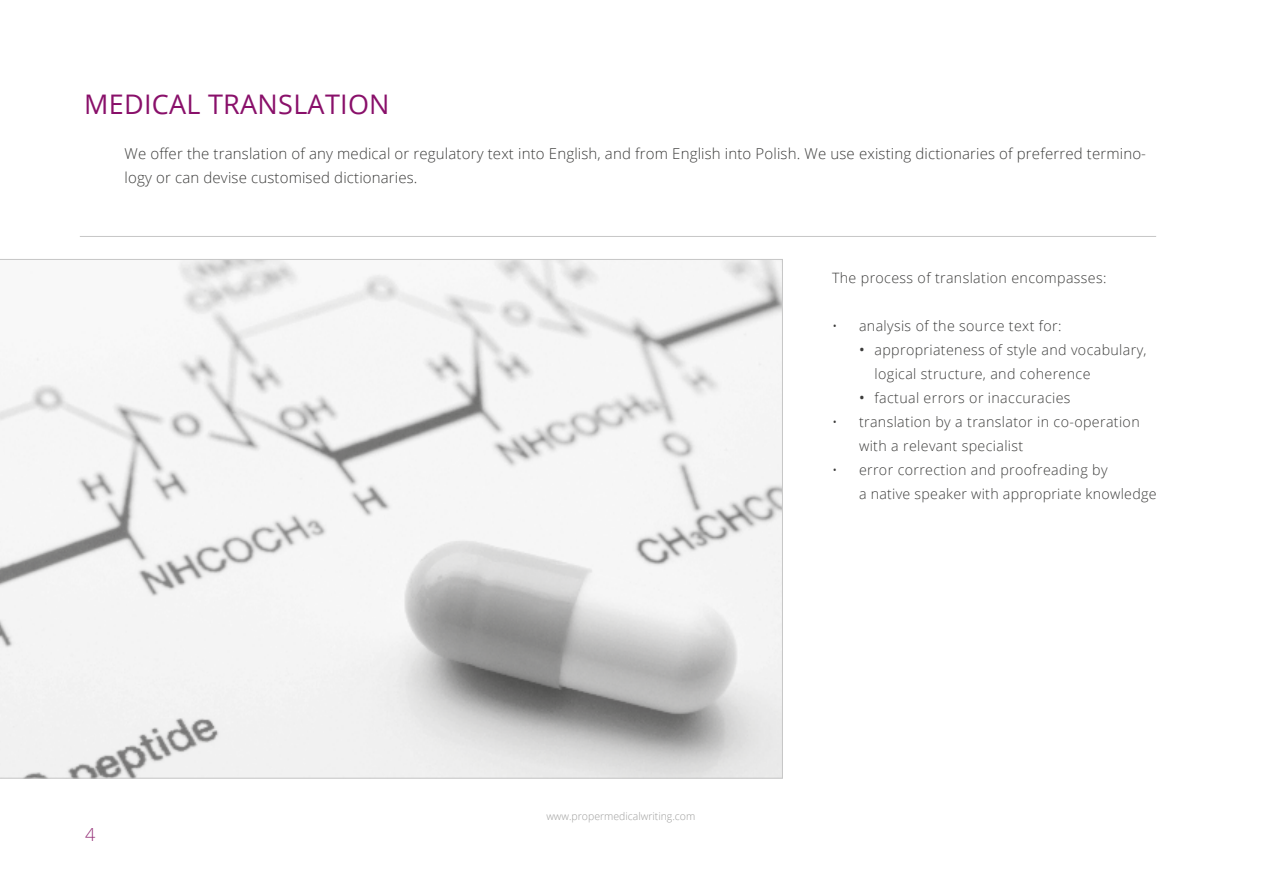
<style>
.page{position:relative;width:1263px;height:893px;background:#fff}
.page>*{position:absolute;margin:0;border:0;box-sizing:border-box;transform-origin:0 0}
.t1{font:27px "Open Sans";letter-spacing:.01em;color:#89106a}
.t2{font:300 18px "Open Sans";color:#932d75}
.t3{font:300 15px/24px "Open Sans";letter-spacing:.01em;color:#3c3c3b}
.t4{font:300 14.25px/24px "Open Sans";letter-spacing:.025em;color:#3c3c3b}
.t5{font:300 10.5px "Open Sans";color:#9d9d9c}
.s1{font-weight:400;font-size:15px}
</style>
<div class="page">
<hr style="left:80px;top:236px;width:1076px;height:1px;background:#c6c6c6">
<svg style="left:0;top:259px;width:783px;height:519px"></svg>
<h1 class="t1" style="left:84px;top:86px;width:307px">MEDICAL TRANSLATION</h1>
<p class="t3" style="left:125px;top:141px;width:1023px">We offer the translation of any medical or regulatory text into English, and from English into Polish. We use existing dictionaries of preferred termino&shy;logy or can devise customised dictionaries.</p>
<p class="t2" style="left:85px;top:822px;width:12px">4</p>
<p class="t5" style="left:546px;top:809px;width:150px">www.propermedicalwriting.com</p>
<p class="t4" style="left:832px;top:266px;width:276px">The process of translation encompasses:</p>
<p class="t4" style="left:832px;top:314px;width:231px">• analysis of the source text for:</p>
<p class="t4" style="left:875px;top:338px;width:274px;text-indent:-16px"><span class="s1">•</span> appropriateness of style and vocabulary, logical structure, and coherence</p>
<p class="t4" style="left:859px;top:386px;width:213px"><span class="s1">•</span> factual errors or inaccuracies</p>
<p class="t4" style="left:859px;top:410px;width:282px;text-indent:-27px">• translation by a translator in co-operation with a relevant specialist</p>
<p class="t4" style="left:859px;top:458px;width:299px;text-indent:-27px">• error correction and proofreading by<br>a native speaker with appropriate knowledge</p>
</div>
